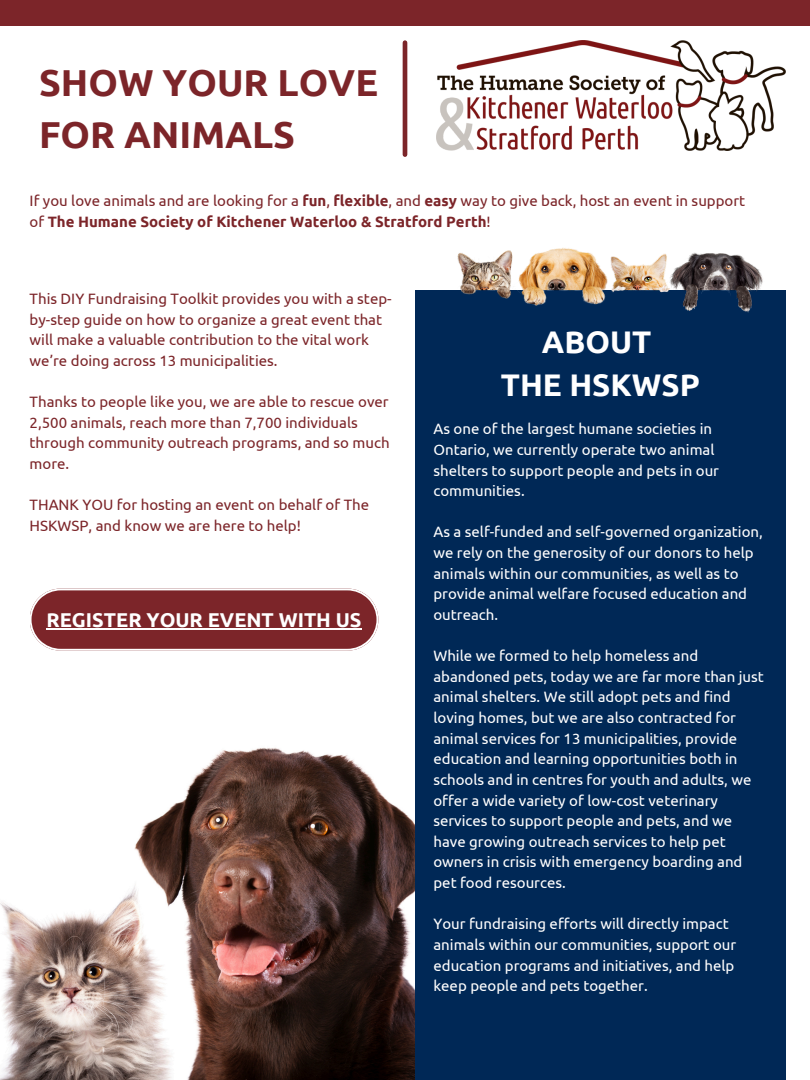
<style>
.page{position:relative;width:810px;height:1080px;background:#fff}
.page>*{position:absolute;margin:0;border:0;box-sizing:border-box;transform-origin:0 0}
.t1{font:700 37.5px/52.5px "Ubuntu";color:#7c2529}
.t2{font:700 31.25px/43.6px "Ubuntu";color:#fff;text-align:center}
.t3{font:700 20px "Ubuntu";color:#fff}
.t4{font:15px/20.6px "Ubuntu";color:#fff}
.t5{font:15px/20.6px "Ubuntu";color:#7c2529}
.s1{font-weight:700}
</style>
<div class="page">
<div style="left:0;top:0;width:810px;height:26px;background:#7c2529"></div>
<hr style="left:403px;top:43px;width:4px;height:112px;background:#7c2529">
<img style="left:436px;top:40px;width:350px;height:111px">
<img style="left:0;top:747px;width:446px;height:333px">
<div style="left:415px;top:290px;width:371px;height:789px;background:#002856"></div>
<svg style="left:30px;top:589px;width:348px;height:62px;background:#883a3e"></svg>
<hr style="left:46px;top:628px;width:316px;height:2px;background:#fff">
<img style="left:457px;top:248px;width:306px;height:65px">
<h2 class="t1" style="left:39px;top:55px;width:340px">SHOW YOUR LOVE<br>FOR ANIMALS</h2>
<p class="t5" style="left:30px;top:190px;width:717px">If you love animals and are looking for a <span class="s1">fun</span>, <span class="s1">flexible</span>, and <span class="s1">easy</span> way to give back, host an event in support of <span class="s1">The Humane Society of Kitchener Waterloo &amp; Stratford Perth</span>!</p>
<p class="t5" style="left:30px;top:288px;width:364px">This DIY Fundraising Toolkit provides you with a step&shy;by-step guide on how to organize a great event that will make a valuable contribution to the vital work we’re doing across 13 municipalities.</p>
<p class="t5" style="left:30px;top:391px;width:362px">Thanks to people like you, we are able to rescue over 2,500 animals, reach more than 7,700 individuals through community outreach programs, and so much more.</p>
<p class="t5" style="left:30px;top:494px;width:341px">THANK YOU for hosting an event on behalf of The<br>HSKWSP, and know we are here to help!</p>
<p class="t3" style="left:46px;top:608px;width:317px">REGISTER YOUR EVENT WITH US</p>
<p class="t2" style="left:501px;top:319px;width:200px">ABOUT<br>THE HSKWSP</p>
<p class="t4" style="left:433px;top:418px;width:287px">As one of the largest humane societies in Ontario, we currently operate two animal shelters to support people and pets in our communities.</p>
<p class="t4" style="left:433px;top:521px;width:331px">As a self-funded and self-governed organization, we rely on the generosity of our donors to help animals within our communities, as well as to provide animal welfare focused education and outreach.</p>
<h3 class="t4" style="left:433px;top:645px;width:332px">While we formed to help homeless and abandoned pets, today we are far more than just animal shelters. We still adopt pets and find loving homes, but we are also contracted for animal services for 13 municipalities, provide education and learning opportunities both in schools and in centres for youth and adults, we offer a wide variety of low-cost veterinary services to support people and pets, and we have growing outreach services to help pet owners in crisis with emergency boarding and pet food resources.</h3>
<p class="t4" style="left:433px;top:913px;width:304px">Your fundraising efforts will directly impact animals within our communities, support our education programs and initiatives, and help keep people and pets together.</p>
</div>
